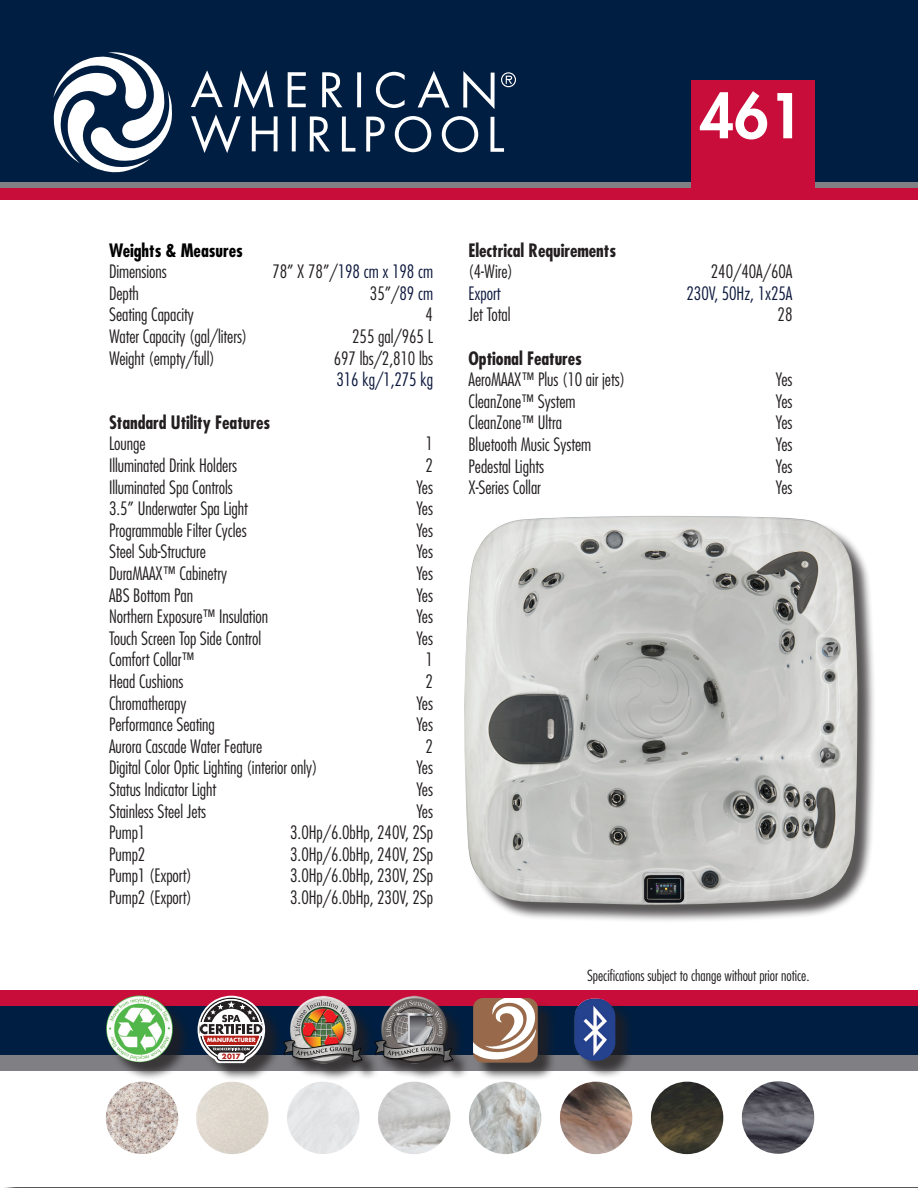
<style>
.page{position:relative;width:918px;height:1188px;background:#fff}
.page>*{position:absolute;margin:0;border:0;box-sizing:border-box;transform-origin:0 0}
.t1{font:800 60px "Futura";color:#fff}
.t2{font:300 condensed 18px "Futura";letter-spacing:-.005em;color:#231f20}
.t3{font:700 condensed 18px "Futura";letter-spacing:-.005em;color:#231f20}
.t4{font:300 condensed 18px "Futura";letter-spacing:-.005em;color:#0d193d}
.t5{font:300 condensed 18px "Futura";letter-spacing:-.005em;color:#0e1a3e}
.t6{font:700 condensed 18px "Futura";letter-spacing:-.005em;color:#000}
.t7{font:300 condensed 15px "Futura";letter-spacing:-.005em;color:#231f20}
.t8{font:700 7.05px "Futura";color:#b41d15}
.t9{font:700 5.7px "Futura";color:#fff}
.s1{color:#231f20}
.s2{color:#0d193d}
</style>
<div class="page">
<div style="left:0;top:0;width:918px;height:188px;background:#001e41"></div>
<div style="left:0;top:182px;width:918px;height:6px;background:#808084"></div>
<div style="left:691px;top:80px;width:124px;height:114px;background:#c80d3a"></div>
<div style="left:0;top:1006px;width:917px;height:65px;background:#001e41"></div>
<div style="left:0;top:991px;width:918px;height:15px;background:#c80d3a"></div>
<div style="left:0;top:188px;width:918px;height:12px;background:#c80d3a"></div>
<svg style="left:288px;top:72px;width:18px;height:35px"></svg>
<svg style="left:322px;top:72px;width:20px;height:35px"></svg>
<svg style="left:357px;top:72px;width:4px;height:35px"></svg>
<svg style="left:376px;top:72px;width:29px;height:36px"></svg>
<svg style="left:418px;top:71px;width:32px;height:37px"></svg>
<svg style="left:463px;top:71px;width:32px;height:38px"></svg>
<svg style="left:191px;top:70px;width:87px;height:83px"></svg>
<svg style="left:292px;top:116px;width:4px;height:35px"></svg>
<svg style="left:310px;top:116px;width:20px;height:35px"></svg>
<svg style="left:342px;top:117px;width:13px;height:35px"></svg>
<svg style="left:366px;top:117px;width:19px;height:35px"></svg>
<svg style="left:395px;top:116px;width:36px;height:36px"></svg>
<svg style="left:442px;top:116px;width:36px;height:36px"></svg>
<svg style="left:490px;top:117px;width:14px;height:35px"></svg>
<svg style="left:53px;top:52px;width:119px;height:120px"></svg>
<svg style="left:501px;top:72px;width:15px;height:15px"></svg>
<div style="left:0;top:1056px;width:918px;height:15px;background:#808084"></div>
<img style="left:560px;top:1082px;width:72px;height:72px;border-radius:35px">
<img style="left:651px;top:1082px;width:72px;height:72px;border-radius:35px">
<img style="left:378px;top:1082px;width:72px;height:72px;border-radius:35px">
<img style="left:106px;top:1082px;width:72px;height:72px;border-radius:34px">
<div style="left:287px;top:1082px;width:72px;height:72px;background:#e3e4e6;border-radius:34px"></div>
<img style="left:469px;top:1082px;width:72px;height:72px;border-radius:35px">
<img style="left:742px;top:1081px;width:72px;height:73px;border-radius:35px">
<div style="left:196px;top:1082px;width:72px;height:72px;background:#ddd7cd;border-radius:35px"></div>
<div style="left:467px;top:518px;width:409px;height:405px;background:#231f20;opacity:.75"></div>
<img style="left:464px;top:516px;width:394px;height:389px">
<div style="left:200px;top:998px;width:84px;height:84px;background:#231f20;opacity:.75"></div>
<svg style="left:198px;top:996px;width:67px;height:67px;background:#987a7f"></svg>
<div style="left:377px;top:999px;width:94px;height:82px;background:#231f20;opacity:.75"></div>
<img style="left:380px;top:995px;width:77px;height:75px">
<div style="left:475px;top:1000px;width:81px;height:82px;background:#231f20;opacity:.75"></div>
<div style="left:473px;top:998px;width:65px;height:65px;background:#986a4b;border-radius:10px"></div>
<svg style="left:473px;top:998px;width:63px;height:62px"></svg>
<div style="left:577px;top:1001px;width:57px;height:78px;background:#231f20;opacity:.75"></div>
<img style="left:575px;top:999px;width:40px;height:62px">
<div style="left:109px;top:998px;width:82px;height:83px;background:#231f20;opacity:.75"></div>
<img style="left:106px;top:995px;width:68px;height:67px">
<div style="left:287px;top:999px;width:93px;height:83px;background:#231f20;opacity:.75"></div>
<img style="left:280px;top:995px;width:84px;height:74px">
<p class="t1" style="left:700px;top:78px;width:105px">461</p>
<p class="t6" style="left:109px;top:239px;width:135px">Weights &amp; Measures</p>
<p class="t2" style="left:109px;top:261px;width:59px">Dimensions</p>
<p class="t4" style="left:272px;top:261px;width:162px"><span class="s1">78” X 78”/</span>198 cm x 198 cm</p>
<p class="t2" style="left:109px;top:282px;width:31px">Depth</p>
<p class="t2" style="left:370px;top:282px;width:65px">35”/<span class="s2">89 cm</span></p>
<p class="t2" style="left:109px;top:304px;width:86px">Seating Capacity</p>
<p class="t2" style="left:426px;top:304px;width:9px">4</p>
<p class="t2" style="left:109px;top:326px;width:140px">Water Capacity (gal/liters)</p>
<p class="t2" style="left:352px;top:326px;width:82px">255 gal/965 L</p>
<p class="t2" style="left:109px;top:347px;width:107px">Weight (empty/full)</p>
<p class="t2" style="left:334px;top:347px;width:101px">697 lbs/2,810 lbs</p>
<p class="t4" style="left:336px;top:369px;width:98px">316 kg/1,275 kg</p>
<p class="t3" style="left:109px;top:411px;width:163px">Standard Utility Features</p>
<p class="t2" style="left:109px;top:433px;width:38px">Lounge</p>
<p class="t2" style="left:426px;top:433px;width:9px">1</p>
<p class="t2" style="left:109px;top:455px;width:129px">Illuminated Drink Holders</p>
<p class="t2" style="left:426px;top:455px;width:9px">2</p>
<p class="t2" style="left:109px;top:476px;width:125px">Illuminated Spa Controls</p>
<p class="t2" style="left:416px;top:476px;width:18px">Yes</p>
<p class="t2" style="left:109px;top:498px;width:140px">3.5” Underwater Spa Light</p>
<p class="t2" style="left:416px;top:498px;width:18px">Yes</p>
<p class="t2" style="left:109px;top:519px;width:139px">Programmable Filter Cycles</p>
<p class="t2" style="left:416px;top:519px;width:18px">Yes</p>
<p class="t2" style="left:109px;top:541px;width:98px">Steel Sub-Structure</p>
<p class="t2" style="left:416px;top:541px;width:18px">Yes</p>
<p class="t2" style="left:109px;top:563px;width:120px">DuraMAAX™ Cabinetry</p>
<p class="t2" style="left:416px;top:563px;width:18px">Yes</p>
<p class="t2" style="left:109px;top:584px;width:86px">ABS Bottom Pan</p>
<p class="t2" style="left:416px;top:584px;width:18px">Yes</p>
<p class="t2" style="left:109px;top:606px;width:161px">Northern Exposure™ Insulation</p>
<p class="t2" style="left:416px;top:606px;width:18px">Yes</p>
<p class="t2" style="left:109px;top:627px;width:154px">Touch Screen Top Side Control</p>
<p class="t2" style="left:416px;top:627px;width:18px">Yes</p>
<p class="t2" style="left:109px;top:649px;width:87px">Comfort Collar™</p>
<p class="t2" style="left:426px;top:649px;width:9px">1</p>
<p class="t2" style="left:109px;top:671px;width:76px">Head Cushions</p>
<p class="t2" style="left:426px;top:671px;width:9px">2</p>
<p class="t2" style="left:109px;top:692px;width:79px">Chromatherapy</p>
<p class="t2" style="left:416px;top:692px;width:18px">Yes</p>
<p class="t2" style="left:109px;top:714px;width:107px">Performance Seating</p>
<p class="t2" style="left:416px;top:714px;width:18px">Yes</p>
<p class="t2" style="left:109px;top:735px;width:155px">Aurora Cascade Water Feature</p>
<p class="t2" style="left:426px;top:735px;width:9px">2</p>
<p class="t2" style="left:109px;top:757px;width:210px">Digital Color Optic Lighting (interior only)</p>
<p class="t2" style="left:416px;top:757px;width:18px">Yes</p>
<p class="t2" style="left:109px;top:779px;width:109px">Status Indicator Light</p>
<p class="t2" style="left:416px;top:779px;width:18px">Yes</p>
<p class="t2" style="left:109px;top:800px;width:99px">Stainless Steel Jets</p>
<p class="t2" style="left:416px;top:800px;width:18px">Yes</p>
<p class="t2" style="left:109px;top:822px;width:38px">Pump1</p>
<p class="t2" style="left:290px;top:822px;width:144px">3.0Hp/6.0bHp, 240V, 2Sp</p>
<p class="t2" style="left:109px;top:843px;width:38px">Pump2</p>
<p class="t2" style="left:290px;top:843px;width:144px">3.0Hp/6.0bHp, 240V, 2Sp</p>
<p class="t2" style="left:109px;top:865px;width:84px">Pump1 (Export)</p>
<p class="t2" style="left:290px;top:865px;width:144px">3.0Hp/6.0bHp, 230V, 2Sp</p>
<p class="t2" style="left:109px;top:887px;width:84px">Pump2 (Export)</p>
<p class="t2" style="left:290px;top:887px;width:144px">3.0Hp/6.0bHp, 230V, 2Sp</p>
<p class="t9" style="left:207px;top:1036px;width:50px">MANUFACTURER</p>
<p class="t8" style="left:222px;top:1051px;width:20px">2017</p>
<p class="t3" style="left:469px;top:239px;width:149px">Electrical Requirements</p>
<p class="t2" style="left:469px;top:261px;width:46px">(4-Wire)</p>
<p class="t2" style="left:711px;top:261px;width:83px">240/40A/60A</p>
<p class="t5" style="left:469px;top:282px;width:34px">Export</p>
<p class="t5" style="left:687px;top:282px;width:107px">230V, 50Hz, 1x25A</p>
<p class="t2" style="left:469px;top:304px;width:43px">Jet Total</p>
<p class="t2" style="left:778px;top:304px;width:16px">28</p>
<p class="t3" style="left:469px;top:347px;width:115px">Optional Features</p>
<p class="t2" style="left:469px;top:369px;width:158px">AeroMAAX™ Plus (10 air jets)</p>
<p class="t2" style="left:776px;top:369px;width:18px">Yes</p>
<p class="t2" style="left:469px;top:390px;width:109px">CleanZone™ System</p>
<p class="t2" style="left:776px;top:390px;width:18px">Yes</p>
<p class="t2" style="left:469px;top:412px;width:95px">CleanZone™ Ultra</p>
<p class="t2" style="left:776px;top:412px;width:18px">Yes</p>
<p class="t2" style="left:469px;top:434px;width:124px">Bluetooth Music System</p>
<p class="t2" style="left:776px;top:434px;width:18px">Yes</p>
<p class="t2" style="left:469px;top:455px;width:77px">Pedestal Lights</p>
<p class="t2" style="left:776px;top:455px;width:18px">Yes</p>
<p class="t2" style="left:469px;top:477px;width:74px">X-Series Collar</p>
<p class="t2" style="left:776px;top:477px;width:18px">Yes</p>
<p class="t7" style="left:587px;top:966px;width:224px">Specifications subject to change without prior notice.</p>
</div>
